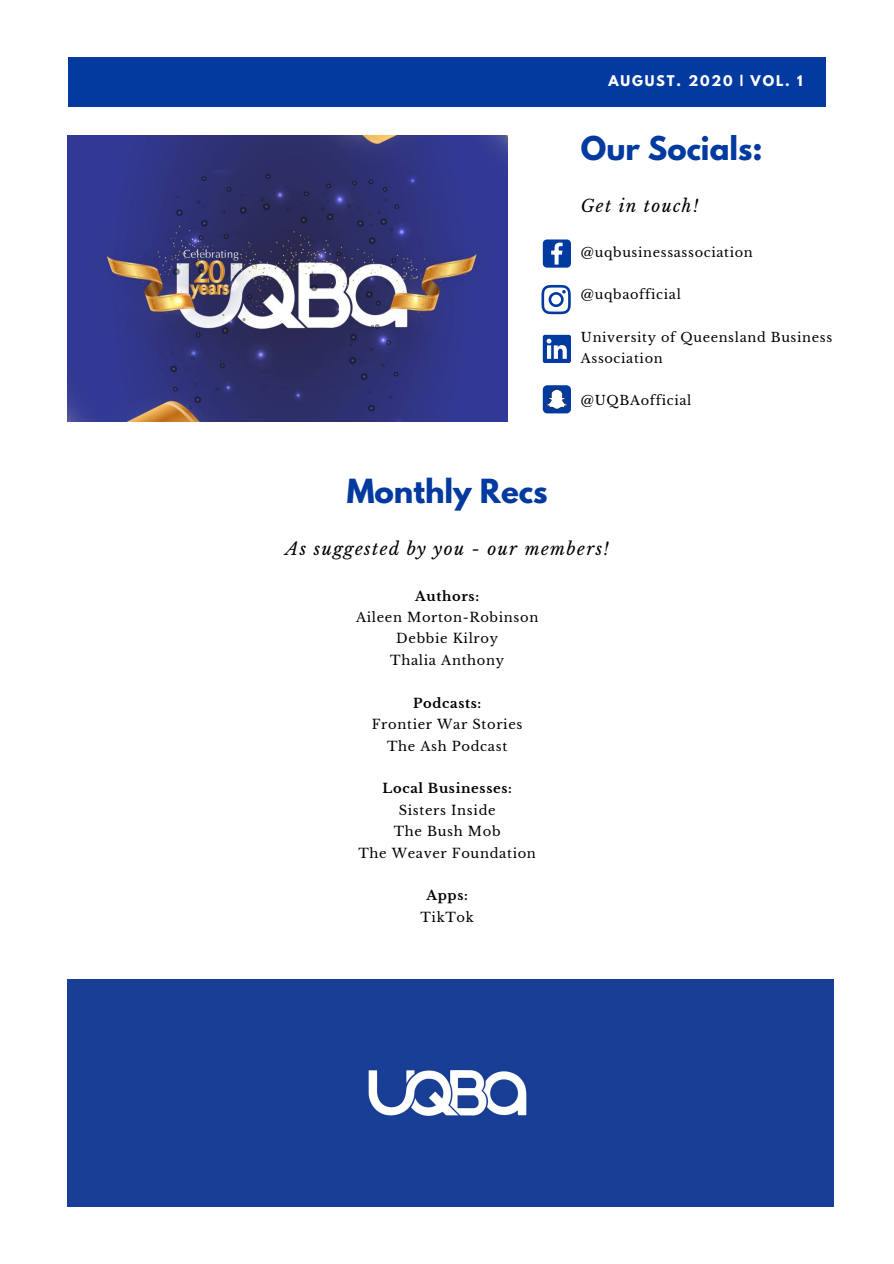
<style>
.page{position:relative;width:894px;height:1264px;background:#fff}
.page>*{position:absolute;margin:0;border:0;box-sizing:border-box;transform-origin:0 0}
.t1{font:700 29.4px "League Spartan";color:#033aa0}
.t2{font:700 29.1px "League Spartan";color:#033aa0}
.t3{font:italic 17.1px "Libre Baskerville";letter-spacing:.08em;color:#000}
.t4{font:italic 16.95px "Libre Baskerville";letter-spacing:.08em;color:#000}
.t5{font:13.05px/21.5px "Libre Baskerville";letter-spacing:.05em;color:#000;text-align:center}
.t6{font:700 13.05px "Libre Baskerville";letter-spacing:.05em;color:#000}
.t7{font:700 13.05px "League Spartan";letter-spacing:.14em;color:#fff}
.t8{font:12.9px/21.1px "Libre Baskerville";letter-spacing:.05em;color:#000}
</style>
<div class="page">
<div style="left:68px;top:979px;width:765px;height:227px;background:#193e96"></div>
<div style="left:69px;top:58px;width:756px;height:48px;background:#033aa0"></div>
<img style="left:68px;top:135px;width:439px;height:286px">
<img style="left:368px;top:1070px;width:159px;height:46px">
<svg style="left:542px;top:239px;width:29px;height:29px"></svg>
<svg style="left:541px;top:285px;width:29px;height:29px"></svg>
<div style="left:542px;top:385px;width:29px;height:28px;background:#033aa0;border-radius:4px"></div>
<svg style="left:546px;top:389px;width:21px;height:20px"></svg>
<div style="left:542px;top:335px;width:29px;height:28px;background:#033aa0;border-radius:2px"></div>
<svg style="left:546px;top:339px;width:20px;height:20px"></svg>
<p class="t7" style="left:608px;top:74px;width:195px">AUGUST. 2020 | VOL. 1</p>
<h2 class="t2" style="left:580px;top:134px;width:183px">Our Socials:</h2>
<p class="t4" style="left:580px;top:195px;width:119px">Get in touch!</p>
<p class="t8" style="left:580px;top:242px;width:173px">@uqbusinessassociation</p>
<p class="t8" style="left:580px;top:284px;width:101px">@uqbaofficial</p>
<p class="t8" style="left:580px;top:326px;width:253px">University of Queensland Business<br>Association</p>
<p class="t8" style="left:580px;top:390px;width:112px">@UQBAofficial</p>
<h1 class="t1" style="left:346px;top:476px;width:202px">Monthly Recs</h1>
<h3 class="t3" style="left:285px;top:538px;width:325px">As suggested by you - our members!</h3>
<p class="t6" style="left:415px;top:588px;width:65px">Authors:</p>
<p class="t5" style="left:356px;top:606px;width:184px">Aileen Morton-Robinson<br>Debbie Kilroy<br>Thalia Anthony</p>
<p class="t6" style="left:413px;top:695px;width:70px">Podcasts:</p>
<p class="t5" style="left:372px;top:713px;width:152px">Frontier War Stories<br>The Ash Podcast</p>
<p class="t6" style="left:382px;top:780px;width:131px">Local Businesses:</p>
<p class="t5" style="left:358px;top:799px;width:179px">Sisters Inside<br>The Bush Mob<br>The Weaver Foundation</p>
<p class="t6" style="left:426px;top:887px;width:43px">Apps:</p>
<p class="t5" style="left:420px;top:906px;width:55px">TikTok</p>
</div>
